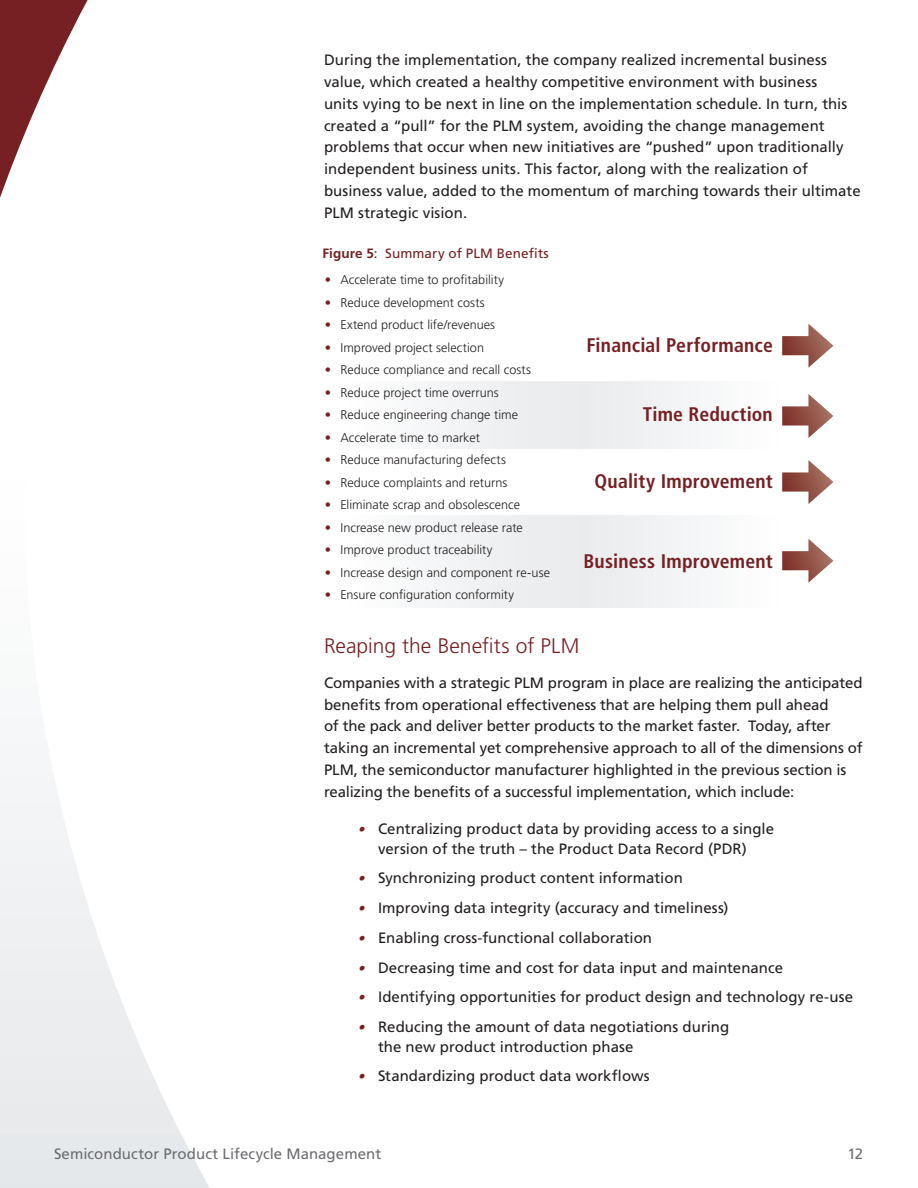
<style>
.page{position:relative;width:918px;height:1188px;background:#fff}
.page>*{position:absolute;margin:0;border:0;box-sizing:border-box;transform-origin:0 0}
.SubHeading{font:300 21px "Frutiger LT Std";color:#762023}
.t1{font:700 condensed 19.65px "Frutiger LT Std";letter-spacing:.01em;color:#762023}
.Body{font:15px/21.8px "Frutiger LT Std";color:#231f20}
.Bullets{font:15px/19.5px "Frutiger LT Std";color:#231f20;text-align:center}
.t2{font:15px "Frutiger LT Std";letter-spacing:.005em;color:#6c6d70}
.t3{font:13.5px "Frutiger LT Std";letter-spacing:.01em;color:#762023}
.t4{font:300 12.6px "Frutiger LT Std";color:#231f20}
.s1{font-weight:700}
.s2{color:#762023}
.s3{font-family:"Helvetica Neue LT Std";font-weight:100;font-style:italic;font-stretch:expanded;font-size:13.5px;color:#762023}
</style>
<div class="page">
<svg style="left:0;top:775px;width:210px;height:413px"></svg>
<svg style="left:0;top:0;width:562px;height:608px"></svg>
<div style="left:341px;top:516px;width:442px;height:91px;background:#f3f4f5"></div>
<div style="left:341px;top:382px;width:442px;height:66px;background:#f3f4f5"></div>
<svg style="left:782px;top:394px;width:51px;height:44px"></svg>
<svg style="left:782px;top:324px;width:51px;height:44px"></svg>
<svg style="left:782px;top:460px;width:51px;height:44px"></svg>
<svg style="left:782px;top:539px;width:51px;height:44px"></svg>
<p class="Body" style="left:324px;top:49px;width:538px">During the implementation, the company realized incremental business value, which created a healthy competitive environment with business<br>units vying to be next in line on the implementation schedule. In turn, this created a “pull” for the PLM system, avoiding the change management problems that occur when new initiatives are “pushed” upon traditionally independent business units. This factor, along with the realization of business value, added to the momentum of marching towards their ultimate PLM strategic vision.</p>
<p class="t3" style="left:322px;top:245px;width:228px"><span class="s1">Figure 5</span>: Summary of PLM Benefits</p>
<p class="t4" style="left:325px;top:273px;width:181px"><span class="s2">•</span> Accelerate time to profitability</p>
<p class="t4" style="left:325px;top:295px;width:162px"><span class="s2">•</span> Reduce development costs</p>
<p class="t4" style="left:325px;top:318px;width:172px"><span class="s2">•</span> Extend product life/revenues</p>
<p class="t4" style="left:325px;top:340px;width:161px"><span class="s2">•</span> Improved project selection</p>
<p class="t4" style="left:325px;top:363px;width:208px"><span class="s2">•</span> Reduce compliance and recall costs</p>
<p class="t4" style="left:325px;top:385px;width:175px"><span class="s2">•</span> Reduce project time overruns</p>
<p class="t4" style="left:325px;top:408px;width:195px"><span class="s2">•</span> Reduce engineering change time</p>
<p class="t4" style="left:325px;top:430px;width:157px"><span class="s2">•</span> Accelerate time to market</p>
<p class="t4" style="left:325px;top:453px;width:183px"><span class="s2">•</span> Reduce manufacturing defects</p>
<p class="t4" style="left:325px;top:475px;width:184px"><span class="s2">•</span> Reduce complaints and returns</p>
<p class="t4" style="left:325px;top:498px;width:197px"><span class="s2">•</span> Eliminate scrap and obsolescence</p>
<p class="t4" style="left:325px;top:520px;width:200px"><span class="s2">•</span> Increase new product release rate</p>
<p class="t4" style="left:325px;top:543px;width:169px"><span class="s2">•</span> Improve product traceability</p>
<p class="t4" style="left:325px;top:565px;width:227px"><span class="s2">•</span> Increase design and component re-use</p>
<p class="t4" style="left:325px;top:588px;width:191px"><span class="s2">•</span> Ensure configuration conformity</p>
<p class="t1" style="left:586px;top:333px;width:188px">Financial Performance</p>
<p class="t1" style="left:643px;top:403px;width:132px">Time Reduction</p>
<p class="t1" style="left:595px;top:469px;width:180px">Quality Improvement</p>
<p class="t1" style="left:584px;top:549px;width:191px">Business Improvement</p>
<p class="SubHeading" style="left:324px;top:633px;width:257px">Reaping the Benefits of PLM</p>
<p class="Body" style="left:324px;top:672px;width:540px">Companies with a strategic PLM program in place are realizing the anticipated benefits from operational effectiveness that are helping them pull ahead<br>of the pack and deliver better products to the market faster. Today, after taking an incremental yet comprehensive approach to all of the dimensions of PLM, the semiconductor manufacturer highlighted in the previous section is realizing the benefits of a successful implementation, which include:</p>
<p class="Bullets" style="left:358px;top:819px;width:418px"><span class="s3">•</span> Centralizing product data by providing access to a single version of the truth – the Product Data Record (PDR)</p>
<p class="Bullets" style="left:358px;top:868px;width:327px"><span class="s3">•</span> Synchronizing product content information</p>
<p class="Bullets" style="left:358px;top:898px;width:372px"><span class="s3">•</span> Improving data integrity (accuracy and timeliness)</p>
<p class="Bullets" style="left:358px;top:928px;width:296px"><span class="s3">•</span> Enabling cross-functional collaboration</p>
<p class="Bullets" style="left:358px;top:958px;width:427px"><span class="s3">•</span> Decreasing time and cost for data input and maintenance</p>
<p class="Bullets" style="left:358px;top:988px;width:497px"><span class="s3">•</span> Identifying opportunities for product design and technology re-use</p>
<p class="Bullets" style="left:378px;top:1017px;width:353px;text-align:left;text-indent:-20px"><span class="s3">•</span> Reducing the amount of data negotiations during the new product introduction phase</p>
<p class="Bullets" style="left:358px;top:1067px;width:293px"><span class="s3">•</span> Standardizing product data workflows</p>
<p class="t2" style="left:54px;top:1145px;width:329px">Semiconductor Product Lifecycle Management</p>
<p class="t2" style="left:847px;top:1145px;width:17px">12</p>
</div>
